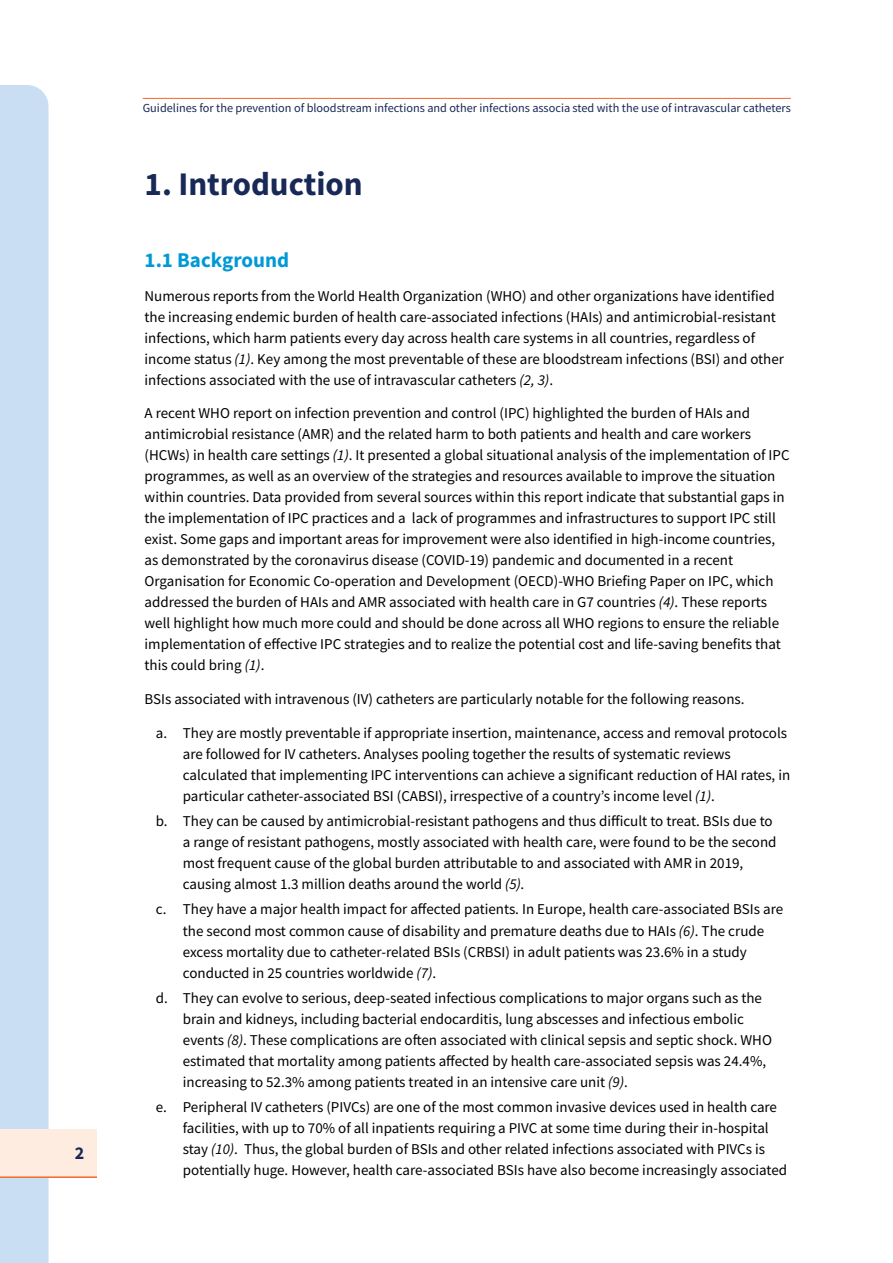
<style>
.page{position:relative;width:893px;height:1263px;background:#fff}
.page>*{position:absolute;margin:0;border:0;box-sizing:border-box;transform-origin:0 0}
.t1{font:700 33px "Source Sans Pro";color:#182957}
.Title_02_-_Section{font:700 21px "Source Sans Pro";color:#0099d6}
.t2{font:700 18px "Source Sans Pro";color:#182957}
.Body{font:15px/21px "Source Sans Pro";color:#000}
.t3{font:12.3px "Source Sans Pro";color:#182957}
.s1{font-style:italic}
</style>
<div class="page">
<div style="left:0;top:85px;width:48px;height:1178px;background:#c9ddf3"></div>
<hr style="left:143px;top:98px;width:648px;height:1px;background:#f26829">
<div style="left:0;top:1129px;width:97px;height:49px;background:#feece0"></div>
<hr style="left:0;top:1176px;width:97px;height:2px;background:#f26829">
<p class="t2" style="left:75px;top:1141px;width:11px">2</p>
<p class="t3" style="left:143px;top:100px;width:650px">Guidelines for the prevention of bloodstream infections and other infections associa sted with the use of intravascular catheters</p>
<p class="t1" style="left:145px;top:162px;width:220px">1. Introduction</p>
<p class="Title_02_-_Section" style="left:145px;top:246px;width:146px">1.1 Background</p>
<p class="Body" style="left:145px;top:285px;width:641px">Numerous reports from the World Health Organization (WHO) and other organizations have identified the increasing endemic burden of health care-associated infections (HAIs) and antimicrobial-resistant infections, which harm patients every day across health care systems in all countries, regardless of income status <span class="s1">(1)</span>. Key among the most preventable of these are bloodstream infections (BSI) and other infections associated with the use of intravascular catheters <span class="s1">(2, 3)</span>.</p>
<p class="Body" style="left:145px;top:403px;width:647px">A recent WHO report on infection prevention and control (IPC) highlighted the burden of HAIs and antimicrobial resistance (AMR) and the related harm to both patients and health and care workers (HCWs) in health care settings <span class="s1">(1)</span>. It presented a global situational analysis of the implementation of IPC programmes, as well as an overview of the strategies and resources available to improve the situation within countries. Data provided from several sources within this report indicate that substantial gaps in the implementation of IPC practices and a lack of programmes and infrastructures to support IPC still exist. Some gaps and important areas for improvement were also identified in high-income countries, as demonstrated by the coronavirus disease (COVID-19) pandemic and documented in a recent Organisation for Economic Co-operation and Development (OECD)-WHO Briefing Paper on IPC, which addressed the burden of HAIs and AMR associated with health care in G7 countries <span class="s1">(4)</span>. These reports well highlight how much more could and should be done across all WHO regions to ensure the reliable implementation of effective IPC strategies and to realize the potential cost and life-saving benefits that this could bring <span class="s1">(1)</span>.</p>
<p class="Body" style="left:145px;top:689px;width:601px">BSIs associated with intravenous (IV) catheters are particularly notable for the following reasons.</p>
<p class="Body" style="left:183px;top:722px;width:609px;text-indent:-27px">a. They are mostly preventable if appropriate insertion, maintenance, access and removal protocols are followed for IV catheters. Analyses pooling together the results of systematic reviews calculated that implementing IPC interventions can achieve a significant reduction of HAI rates, in particular catheter-associated BSI (CABSI), irrespective of a country’s income level <span class="s1">(1)</span>.</p>
<p class="Body" style="left:183px;top:811px;width:595px;text-indent:-27px">b. They can be caused by antimicrobial-resistant pathogens and thus difficult to treat. BSIs due to a range of resistant pathogens, mostly associated with health care, were found to be the second most frequent cause of the global burden attributable to and associated with AMR in 2019, causing almost 1.3 million deaths around the world <span class="s1">(5)</span>.</p>
<p class="Body" style="left:183px;top:899px;width:602px;text-indent:-27px">c. They have a major health impact for affected patients. In Europe, health care-associated BSIs are the second most common cause of disability and premature deaths due to HAIs <span class="s1">(6)</span>. The crude excess mortality due to catheter-related BSIs (CRBSI) in adult patients was 23.6% in a study conducted in 25 countries worldwide <span class="s1">(7)</span>.</p>
<p class="Body" style="left:183px;top:987px;width:591px;text-indent:-27px">d. They can evolve to serious, deep-seated infectious complications to major organs such as the brain and kidneys, including bacterial endocarditis, lung abscesses and infectious embolic events <span class="s1">(8)</span>. These complications are often associated with clinical sepsis and septic shock. WHO estimated that mortality among patients affected by health care-associated sepsis was 24.4%, increasing to 52.3% among patients treated in an intensive care unit <span class="s1">(9)</span>.</p>
<p class="Body" style="left:183px;top:1096px;width:606px;text-indent:-27px">e. Peripheral IV catheters (PIVCs) are one of the most common invasive devices used in health care facilities, with up to 70% of all inpatients requiring a PIVC at some time during their in-hospital stay <span class="s1">(10)</span>. Thus, the global burden of BSIs and other related infections associated with PIVCs is potentially huge. However, health care-associated BSIs have also become increasingly associated</p>
</div>
